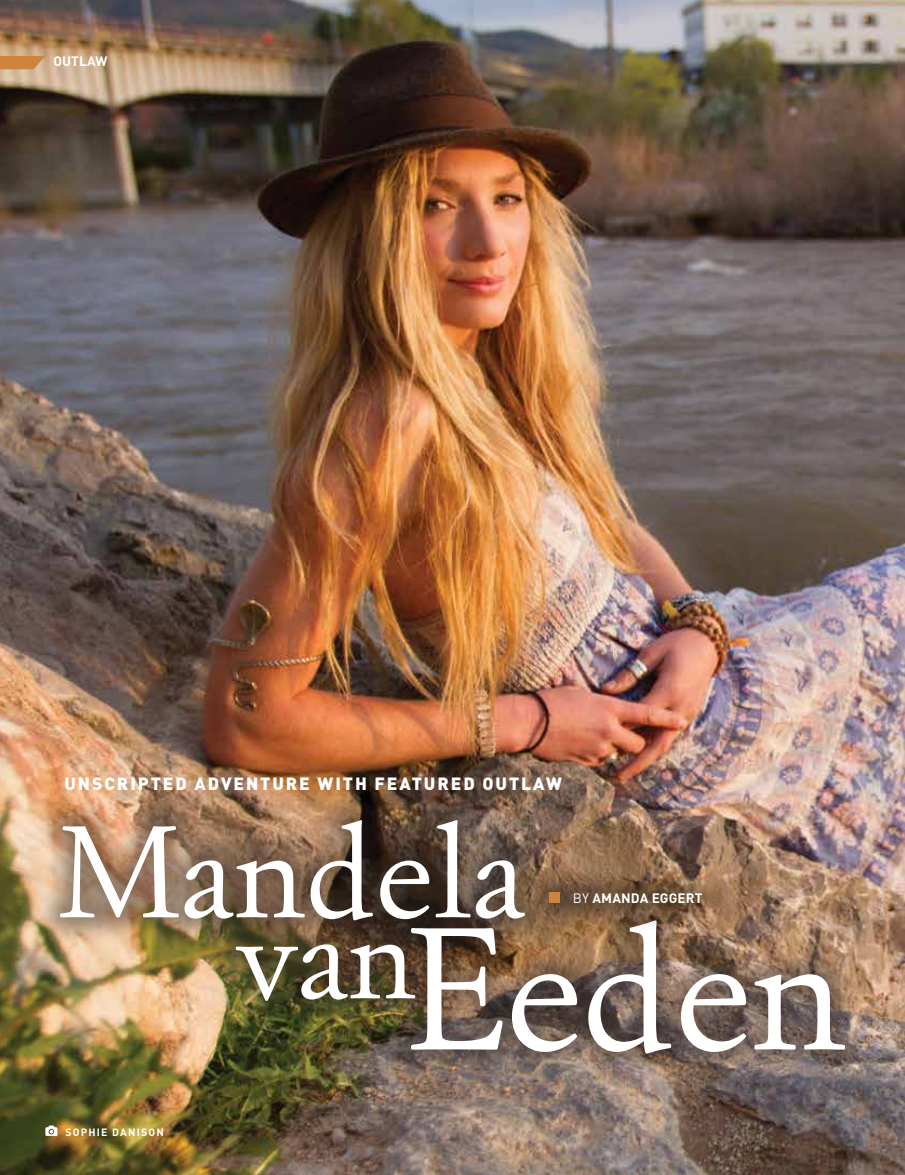
<style>
.page{position:relative;width:905px;height:1175px;background:#fff}
.page>*{position:absolute;margin:0;border:0;box-sizing:border-box;transform-origin:0 0}
.t1{font:900 17.55px "DINOT";letter-spacing:.11em;color:#fff}
.t2{font:700 13.5px "DINOT";letter-spacing:.01em;color:#fff}
.t3{font:700 10.5px "DINOT";letter-spacing:.11em;color:#fff}
.s1{font-weight:400}
</style>
<div class="page">
<img style="left:0;top:0;width:904px;height:1174px">
<div style="left:32px;top:792px;width:841px;height:289px;background:#231f20;opacity:.47"></div>
<img style="left:411px;top:920px;width:434px;height:133px">
<svg style="left:236px;top:944px;width:179px;height:56px"></svg>
<svg style="left:60px;top:820px;width:465px;height:100px"></svg>
<div style="left:520px;top:863px;width:210px;height:68px;background:#231f20;opacity:.47"></div>
<div style="left:549px;top:892px;width:11px;height:11px;background:#cd853e"></div>
<svg style="left:0;top:56px;width:45px;height:13px"></svg>
<svg style="left:45px;top:1125px;width:12px;height:10px"></svg>
<p class="t2" style="left:53px;top:52px;width:56px">OUTLAW</p>
<p class="t1" style="left:64px;top:771px;width:499px">UNSCRIPTED ADVENTURE WITH FEATURED OUTLAW</p>
<p class="t2" style="left:573px;top:889px;width:131px"><span class="s1">BY</span> AMANDA EGGERT</p>
<p class="t3" style="left:66px;top:1125px;width:100px">SOPHIE DANISON</p>
</div>
